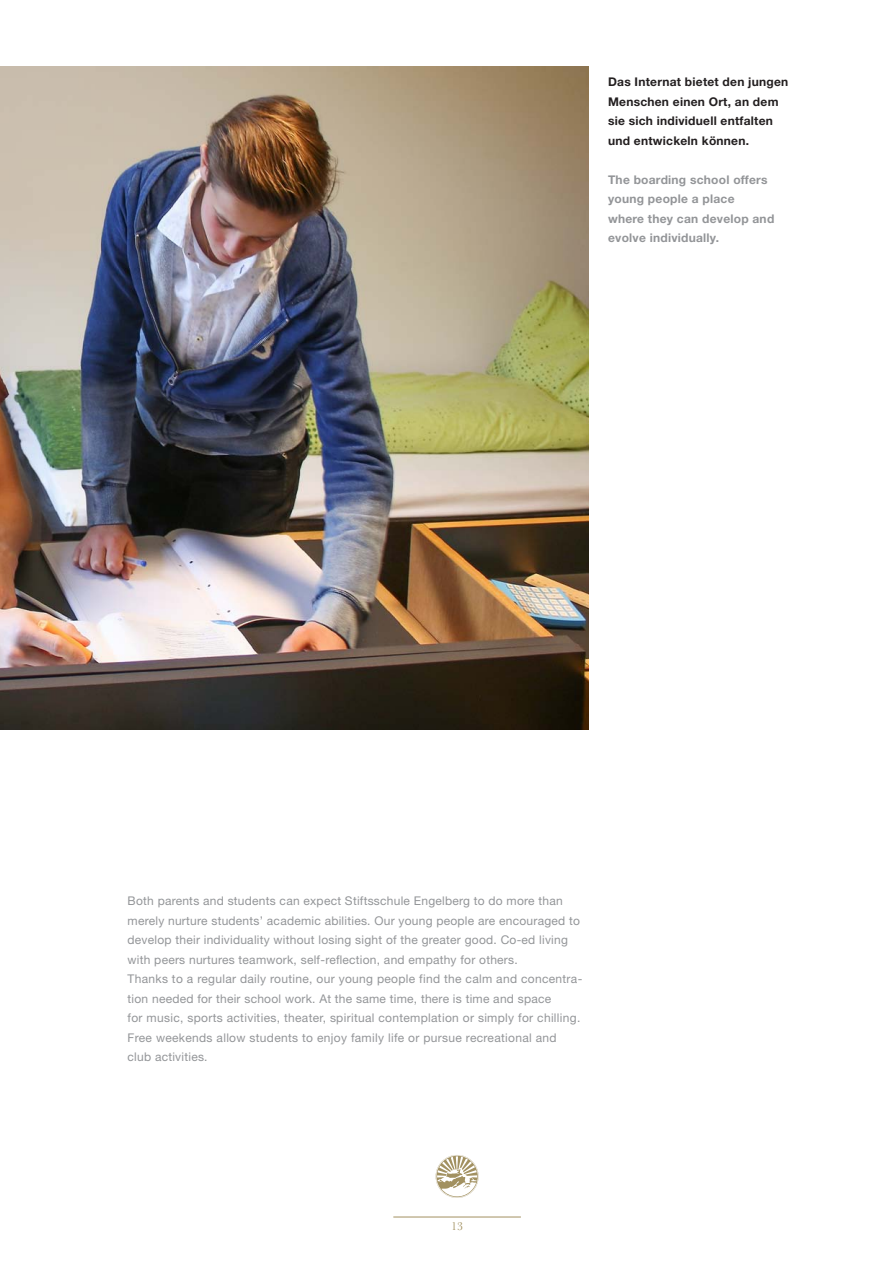
<style>
.page{position:relative;width:893px;height:1263px;background:#fff}
.page>*{position:absolute;margin:0;border:0;box-sizing:border-box;transform-origin:0 0}
.Fliesstext_englisch{font:12px/19.5px "Helvetica Neue LT Std";letter-spacing:.02em;color:#939598}
.Bodytext{font:700 12px/19.5px "Helvetica Neue LT Std";letter-spacing:.02em;color:#231f20}
.Bodytext_englisch{font:700 12px/19.5px "Helvetica Neue LT Std";letter-spacing:.02em;color:#939598}
.t1{font:12px "Baskerville";color:#a29161}
</style>
<div class="page">
<svg style="left:436px;top:1155px;width:43px;height:43px"></svg>
<hr style="left:393px;top:1216px;width:128px;height:1px;background:#a29161">
<img style="left:0;top:67px;width:589px;height:663px">
<p class="Bodytext" style="left:608px;top:72px;width:182px">Das Internat bietet den jungen<br>Menschen einen Ort, an dem sie sich individuell entfalten und entwickeln können.</p>
<p class="Bodytext_englisch" style="left:608px;top:169px;width:161px">The boarding school offers young people a place</p>
<p class="Bodytext_englisch" style="left:608px;top:208px;width:168px">where they can develop and evolve individually.</p>
<p class="Fliesstext_englisch" style="left:128px;top:891px;width:454px">Both parents and students can expect Stiftsschule Engelberg to do more than merely nurture students’ academic abilities. Our young people are encouraged to develop their individuality without losing sight of the greater good. Co-ed living with peers nurtures teamwork, self-reflection, and empathy for others.</p>
<p class="Fliesstext_englisch" style="left:128px;top:969px;width:456px">Thanks to a regular daily routine, our young people find the calm and concentra&shy;tion needed for their school work. At the same time, there is time and space<br>for music, sports activities, theater, spiritual contemplation or simply for chilling.<br>Free weekends allow students to enjoy family life or pursue recreational and club activities.</p>
<p class="t1" style="left:451px;top:1219px;width:13px">13</p>
</div>
